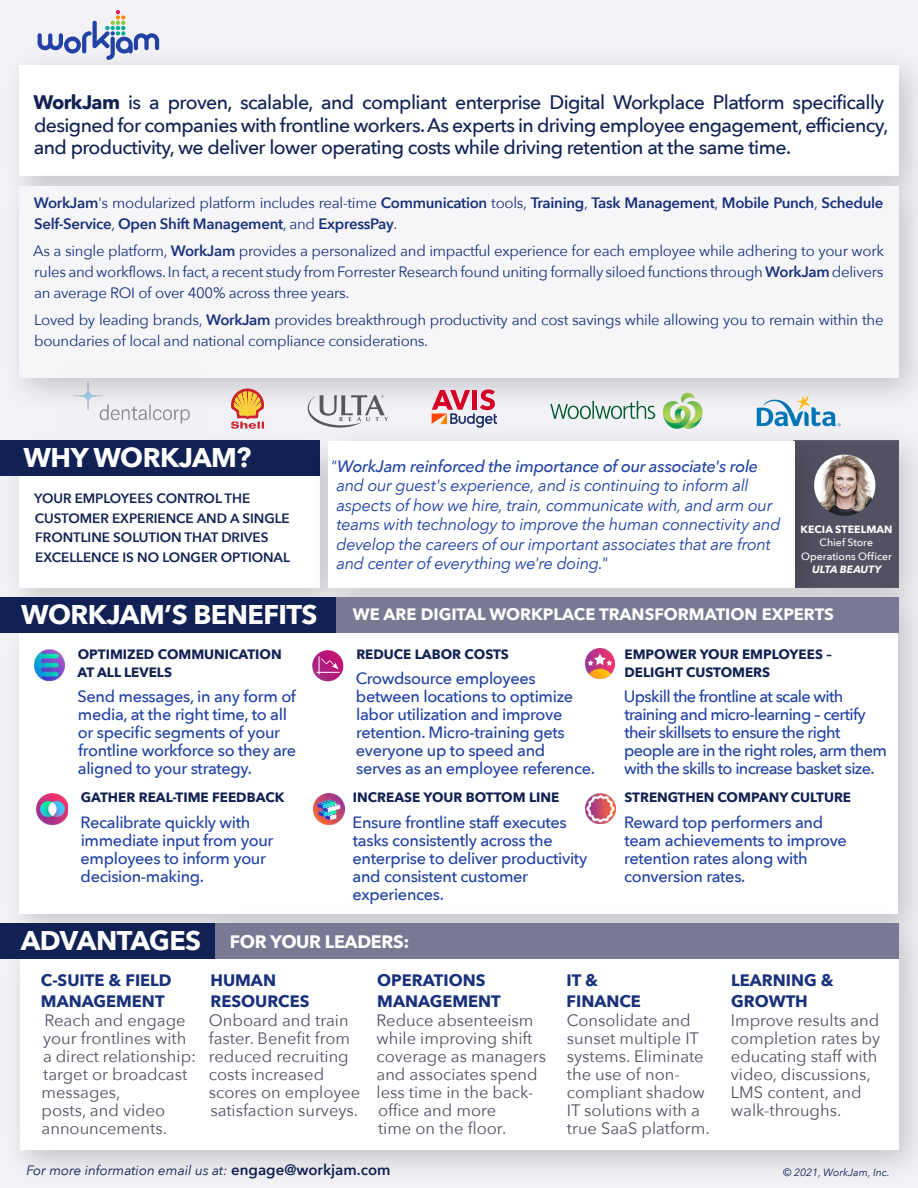
<style>
.page{position:relative;width:918px;height:1188px;background:#f1f1f6}
.page>*{position:absolute;margin:0;border:0;box-sizing:border-box;transform-origin:0 0}
.t1{font:700 27px "Avenir Next";letter-spacing:-.02em;color:#fff}
.t2{font:500 19.5px/22.5px "Avenir Next";letter-spacing:-.03em;color:#122154}
.t3{font:700 18px "Avenir Next";letter-spacing:-.02em;color:#fff}
.t4{font:16.5px/18px "Avenir Next";color:#515162}
.t5{font:italic 16.5px/19.5px "Avenir Next";letter-spacing:-.02em;color:#2141a5}
.t6{font:700 16.5px/21px "Avenir Next";color:#19317c}
.t7{font:700 16.5px "Avenir Next";color:#fff}
.t8{font:500 16.35px/18px "Avenir Next";letter-spacing:-.02em;color:#2141a5}
.t9{font:500 16.35px/18px "Avenir Next";letter-spacing:-.04em;color:#2141a5}
.t10{font:15px/21px "Avenir Next";letter-spacing:-.02em;color:#19317c;text-align:justify}
.t11{font:600 15px/21px "Avenir Next";letter-spacing:-.02em;color:#19317c}
.t12{font:700 13.5px/18px "Avenir Next";color:#112153}
.t13{font:600 13.5px/19.5px "Avenir Next";letter-spacing:-.005em;color:#122154}
.t14{font:italic 13.5px "Avenir Next";color:#122154}
.t15{font:500 10.5px/13.5px "Avenir Next";color:#fff;text-align:center}
.t16{font:italic 10.5px "Avenir Next";color:#122154}
.t17{font:700 10.5px "Avenir Next";letter-spacing:.01em;color:#fff}
.t18{font:italic 700 10.5px "Avenir Next";letter-spacing:.005em;color:#fff}
.s1{font-weight:700}
.s2{font-weight:400}
.s3{font-weight:600}
.s4{font-weight:500}
.s5{font-size:27px}
.s6{font-weight:600;font-style:normal;font-size:15px}
</style>
<div class="page">
<div style="left:1px;top:47px;width:917px;height:164px;background:#000;opacity:.18"></div>
<div style="left:19px;top:65px;width:879px;height:110px;background:#fff"></div>
<div style="left:19px;top:451px;width:300px;height:137px;background:#fff"></div>
<div style="left:0;top:440px;width:320px;height:36px;background:#122154"></div>
<svg style="left:38px;top:10px;width:121px;height:50px"></svg>
<div style="left:775px;top:422px;width:143px;height:201px;background:#000;opacity:.16"></div>
<div style="left:793px;top:441px;width:106px;height:147px;background:#515162"></div>
<div style="left:310px;top:422px;width:520px;height:201px;background:#000;opacity:.16"></div>
<div style="left:329px;top:441px;width:466px;height:146px;background:#fff"></div>
<img style="left:814px;top:455px;width:61px;height:61px;border-radius:31px">
<div style="left:1px;top:578px;width:917px;height:371px;background:#000;opacity:.18"></div>
<div style="left:20px;top:631px;width:878px;height:282px;background:#fff"></div>
<div style="left:336px;top:597px;width:562px;height:36px;background:#797993"></div>
<img style="left:585px;top:649px;width:30px;height:29px">
<img style="left:585px;top:794px;width:30px;height:30px">
<img style="left:314px;top:794px;width:30px;height:31px">
<svg style="left:312px;top:650px;width:31px;height:31px"></svg>
<svg style="left:317px;top:656px;width:23px;height:19px"></svg>
<img style="left:37px;top:794px;width:31px;height:32px">
<img style="left:34px;top:650px;width:31px;height:30px">
<div style="left:0;top:597px;width:336px;height:36px;background:#122154"></div>
<div style="left:1px;top:904px;width:917px;height:282px;background:#000;opacity:.18"></div>
<div style="left:20px;top:950px;width:878px;height:200px;background:#fff"></div>
<div style="left:213px;top:923px;width:685px;height:36px;background:#797993"></div>
<div style="left:0;top:923px;width:214px;height:36px;background:#122154"></div>
<div style="left:1px;top:168px;width:917px;height:245px;background:#000;opacity:.18"></div>
<div style="left:19px;top:186px;width:879px;height:192px;background:#f6f6f9"></div>
<svg style="left:231px;top:389px;width:33px;height:40px"></svg>
<svg style="left:308px;top:395px;width:80px;height:33px"></svg>
<svg style="left:550px;top:401px;width:105px;height:18px"></svg>
<svg style="left:663px;top:393px;width:40px;height:36px"></svg>
<svg style="left:432px;top:389px;width:65px;height:39px"></svg>
<div style="left:472px;top:390px;width:5px;height:20px;background:#d60026"></div>
<svg style="left:757px;top:395px;width:84px;height:32px"></svg>
<img style="left:60px;top:378px;width:143px;height:46px">
<p class="t2" style="left:33px;top:91px;width:857px"><span class="s1">WorkJam</span> is a proven, scalable, and compliant enterprise Digital Workplace Platform specifically designed for companies with frontline workers. As experts in driving employee engagement, efficiency, and productivity, we deliver lower operating costs while driving retention at the same time.</p>
<p class="t11" style="left:34px;top:192px;width:851px">WorkJam<span class="s2">'s modularized platform includes real-time</span> Communication <span class="s2">tools,</span> Training<span class="s2">,</span> Task Management<span class="s2">,</span> Mobile Punch<span class="s2">,</span> Schedule<br>Self-Service<span class="s2">,</span> Open Shift Management<span class="s2">, and</span> ExpressPay<span class="s2">.</span></p>
<p class="t10" style="left:33px;top:239px;width:853px">As a single platform, <span class="s3">WorkJam</span> provides a personalized and impactful experience for each employee while adhering to your work rules and workflows. In fact, a recent study from Forrester Research found uniting formally siloed functions through <span class="s3">WorkJam</span> delivers an average ROI of over 400% across three years.</p>
<p class="t10" style="left:34px;top:308px;width:851px">Loved by leading brands, <span class="s3">WorkJam</span> provides breakthrough productivity and cost savings while allowing you to remain within the boundaries of local and national compliance considerations.</p>
<h1 class="t1" style="left:23px;top:435px;width:229px">WHY WORKJAM?</h1>
<p class="t13" style="left:34px;top:489px;width:257px">YOUR EMPLOYEES CONTROL THE<br>CUSTOMER EXPERIENCE AND A SINGLE<br>FRONTLINE SOLUTION THAT DRIVES<br>EXCELLENCE IS NO LONGER OPTIONAL</p>
<p class="t5" style="left:336px;top:455px;width:446px;text-indent:-6px">"<span class="s4">WorkJam reinforced the importance of our associate's role </span>and our guest's experience, and is continuing to inform all aspects of how we hire, train, communicate with, and arm our teams with technology to improve the human connectivity and develop the careers of our important associates that are front and center of everything we're doing."</p>
<p class="t17" style="left:801px;top:520px;width:93px">KECIA STEELMAN</p>
<p class="t15" style="left:801px;top:535px;width:93px">Chief Store<br>Operations Officer</p>
<p class="t18" style="left:812px;top:560px;width:71px">ULTA BEAUTY</p>
<h1 class="t1" style="left:21px;top:591px;width:298px">WORKJAM’S BENEFITS</h1>
<p class="t7" style="left:353px;top:600px;width:483px">WE ARE DIGITAL WORKPLACE TRANSFORMATION EXPERTS</p>
<p class="t12" style="left:77px;top:645px;width:206px">OPTIMIZED COMMUNICATION<br>AT ALL LEVELS</p>
<p class="t8" style="left:78px;top:687px;width:220px">Send messages, in any form of media, at the right time, to all or specific segments of your frontline workforce so they are aligned to your strategy.</p>
<p class="t12" style="left:356px;top:645px;width:154px">REDUCE LABOR COSTS</p>
<p class="t8" style="left:356px;top:669px;width:241px">Crowdsource employees between locations to optimize labor utilization and improve retention. Micro-training gets everyone up to speed and<br>serves as an employee reference.</p>
<p class="t12" style="left:624px;top:645px;width:209px">EMPOWER YOUR EMPLOYEES –<br>DELIGHT CUSTOMERS</p>
<p class="t9" style="left:624px;top:687px;width:265px">Upskill the frontline at scale with training and micro-learning – certify their skillsets to ensure the right people are in the right roles, arm them with the skills to increase basket size.</p>
<p class="t12" style="left:81px;top:788px;width:205px">GATHER REAL-TIME FEEDBACK</p>
<p class="t12" style="left:353px;top:788px;width:208px">INCREASE YOUR BOTTOM LINE</p>
<p class="t12" style="left:624px;top:788px;width:228px">STRENGTHEN COMPANY CULTURE</p>
<p class="t8" style="left:81px;top:813px;width:194px">Recalibrate quickly with immediate input from your employees to inform your decision-making.</p>
<p class="t8" style="left:353px;top:813px;width:236px">Ensure frontline staff executes tasks consistently across the enterprise to deliver productivity and consistent customer experiences.</p>
<p class="t8" style="left:624px;top:813px;width:224px">Reward top performers and team achievements to improve retention rates along with conversion rates.</p>
<p class="t3" style="left:21px;top:926px;width:390px"><span class="s5">ADVANTAGES</span> FOR YOUR LEADERS:</p>
<p class="t6" style="left:41px;top:969px;width:132px">C-SUITE &amp; FIELD<br>MANAGEMENT</p>
<p class="t6" style="left:210px;top:969px;width:101px">HUMAN<br>RESOURCES</p>
<p class="t4" style="left:209px;top:1011px;width:153px">Onboard and train faster. Benefit from reduced recruiting costs increased scores on employee satisfaction surveys.</p>
<p class="t4" style="left:42px;top:1011px;width:156px">Reach and engage your frontlines with a direct relationship: target or broadcast messages,<br>posts, and video announcements.</p>
<p class="t6" style="left:377px;top:969px;width:125px">OPERATIONS<br>MANAGEMENT</p>
<p class="t4" style="left:377px;top:1011px;width:171px">Reduce absenteeism while improving shift coverage as managers and associates spend less time in the back&shy;office and more<br>time on the floor.</p>
<p class="t6" style="left:567px;top:969px;width:76px">IT &amp;<br>FINANCE</p>
<p class="t4" style="left:567px;top:1011px;width:144px">Consolidate and sunset multiple IT systems. Eliminate the use of non&shy;compliant shadow<br>IT solutions with a true SaaS platform.</p>
<p class="t6" style="left:731px;top:969px;width:104px">LEARNING &amp;<br>GROWTH</p>
<p class="t4" style="left:731px;top:1011px;width:151px">Improve results and completion rates by educating staff with video, discussions,<br>LMS content, and walk-throughs.</p>
<p class="t14" style="left:26px;top:1158px;width:366px">For more information email us at: <span class="s6">engage@workjam.com</span></p>
<p class="t16" style="left:783px;top:1163px;width:108px">© 2021, WorkJam, Inc.</p>
</div>
